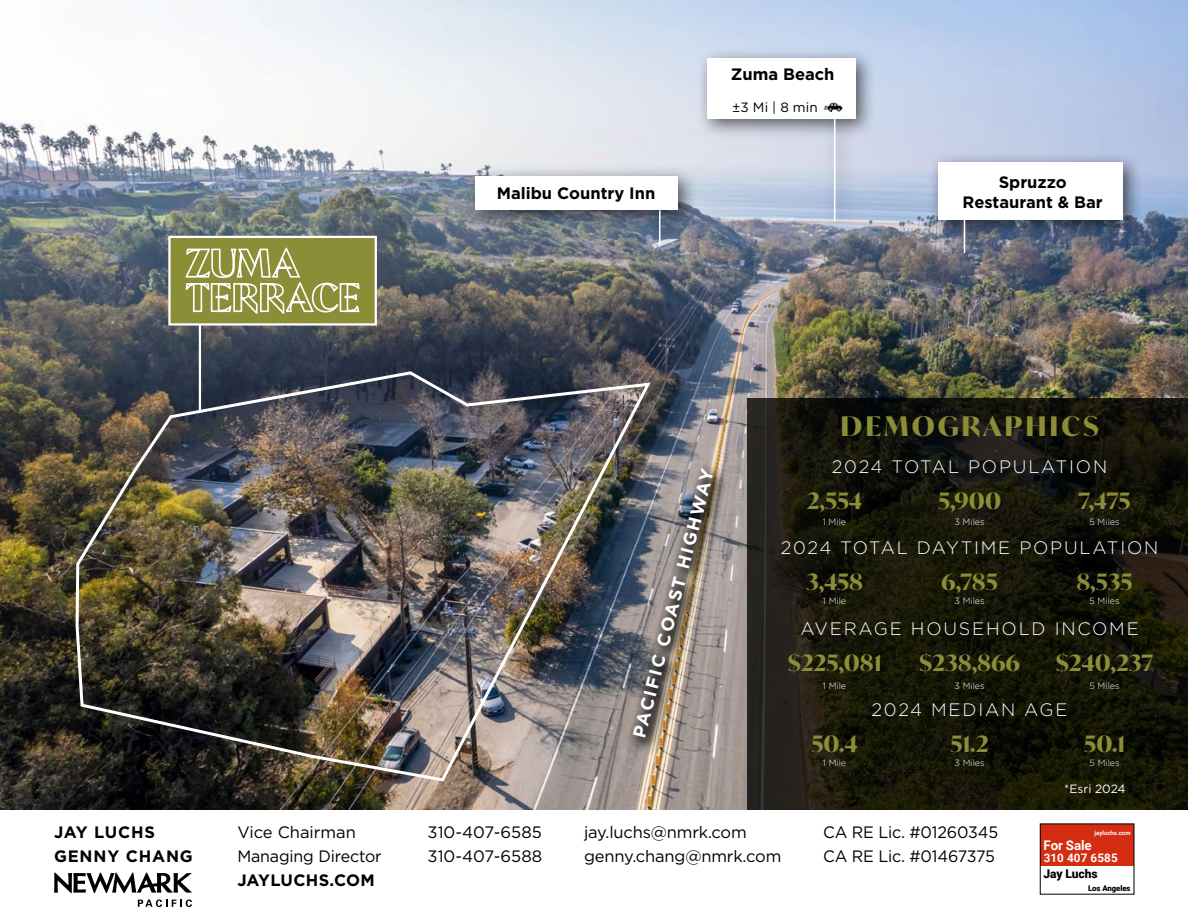
<style>
.page{position:relative;width:1188px;height:918px;background:#fff}
.page>*{position:absolute;margin:0;border:0;box-sizing:border-box;transform-origin:0 0}
.t1{font:100 27px "Ivy Mode VF";letter-spacing:.11em;color:#8b8e36}
.t2{font:100 22.5px "Ivy Mode VF";color:#8b8e36}
.t3{font:300 18px "Gotham";letter-spacing:.1em;color:#fff}
.t4{font:700 18px "Gotham";color:#fff}
.t5{font:16.5px/23.7px "Gotham";letter-spacing:-.01em;color:#000}
.t6{font:700 16.5px/19.8px "Gotham";color:#000;text-align:center}
.t7{font:700 16.5px/23.7px "Gotham";letter-spacing:.05em;color:#000}
.t8{font:700 16.5px "Gotham";letter-spacing:.02em;color:#000}
.t9{font:13.5px "Gotham";color:#000}
.t10{font:700 13.35px "Roboto";letter-spacing:-.01em;color:#fff}
.t11{font:12px "Gotham";color:#fff}
.t12{font:900 12px "Roboto";letter-spacing:-.01em;color:#000}
.t13{font:700 11.7px "Roboto";letter-spacing:.01em;color:#fff}
.t14{font:300 9px "Gotham";color:#fff}
.t15{font:900 7.8px "Roboto";letter-spacing:-.01em;color:#000}
.t16{font:700 6px "Roboto";color:#fff}
</style>
<div class="page">
<div style="left:1040px;top:824px;width:94px;height:41px;background:#d42d11"></div>
<svg style="left:54px;top:873px;width:138px;height:20px"></svg>
<svg style="left:138px;top:900px;width:54px;height:7px"></svg>
<img style="left:0;top:0;width:1188px;height:810px">
<div style="left:697px;top:48px;width:179px;height:191px;background:#000;opacity:.6"></div>
<hr style="left:834px;top:119px;width:1px;height:102px;background:#fff">
<div style="left:707px;top:58px;width:149px;height:61px;background:#fff"></div>
<img style="left:820px;top:102px;width:27px;height:19px">
<div style="left:465px;top:166px;width:233px;height:96px;background:#000;opacity:.6"></div>
<hr style="left:659px;top:210px;width:2px;height:34px;background:#fff">
<div style="left:475px;top:177px;width:203px;height:33px;background:#fff"></div>
<div style="left:928px;top:151px;width:215px;height:120px;background:#000;opacity:.6"></div>
<hr style="left:964px;top:219px;width:1px;height:34px;background:#fff">
<div style="left:939px;top:162px;width:184px;height:57px;background:#fff"></div>
<div style="left:623px;top:459px;width:109px;height:297px;background:#000;opacity:.75"></div>
<hr style="left:199px;top:323px;width:2px;height:88px;background:#fff">
<div style="left:168px;top:236px;width:209px;height:90px;background:#8b8e36;border:2px solid #fff"></div>
<svg style="left:185px;top:247px;width:175px;height:67px"></svg>
<img style="left:74px;top:370px;width:579px;height:414px">
<svg style="left:747px;top:398px;width:441px;height:412px;background:#17170b"></svg>
<p class="t6" style="left:731px;top:64px;width:105px">Zuma Beach</p>
<p class="t9" style="left:732px;top:99px;width:102px">±3 Mi | 8 min .</p>
<p class="t6" style="left:497px;top:183px;width:160px">Malibu Country Inn</p>
<p class="t6" style="left:963px;top:172px;width:142px">Spruzzo<br>Restaurant &amp; Bar</p>
<p class="t4" style="left:626px;top:734px;width:279px;rotate:-75deg">PACIFIC COAST HIGHWAY</p>
<h1 class="t1" style="left:840px;top:407px;width:260px">DEMOGRAPHICS</h1>
<p class="t3" style="left:832px;top:455px;width:277px">2024 TOTAL POPULATION</p>
<h2 class="t2" style="left:807px;top:486px;width:57px">2,554</h2>
<h2 class="t2" style="left:938px;top:486px;width:65px">5,900</h2>
<h2 class="t2" style="left:1079px;top:486px;width:53px">7,475</h2>
<p class="t3" style="left:781px;top:536px;width:379px">2024 TOTAL DAYTIME POPULATION</p>
<h2 class="t2" style="left:806px;top:567px;width:59px">3,458</h2>
<h2 class="t2" style="left:941px;top:567px;width:58px">6,785</h2>
<h2 class="t2" style="left:1076px;top:567px;width:58px">8,535</h2>
<p class="t3" style="left:800px;top:617px;width:340px">AVERAGE HOUSEHOLD INCOME</p>
<h2 class="t2" style="left:788px;top:648px;width:95px">$225,081</h2>
<h2 class="t2" style="left:919px;top:648px;width:102px">$238,866</h2>
<h2 class="t2" style="left:1056px;top:648px;width:99px">$240,237</h2>
<p class="t3" style="left:872px;top:698px;width:198px">2024 MEDIAN AGE</p>
<h2 class="t2" style="left:811px;top:729px;width:48px">50.4</h2>
<h2 class="t2" style="left:951px;top:729px;width:39px">51.2</h2>
<h2 class="t2" style="left:1084px;top:729px;width:42px">50.1</h2>
<p class="t14" style="left:823px;top:516px;width:25px">1 Mile</p>
<p class="t14" style="left:954px;top:516px;width:32px">3 Miles</p>
<p class="t14" style="left:1089px;top:516px;width:32px">5 Miles</p>
<p class="t14" style="left:823px;top:595px;width:25px">1 Mile</p>
<p class="t14" style="left:954px;top:595px;width:32px">3 Miles</p>
<p class="t14" style="left:1090px;top:595px;width:32px">5 Miles</p>
<p class="t14" style="left:823px;top:680px;width:25px">1 Mile</p>
<p class="t14" style="left:954px;top:680px;width:32px">3 Miles</p>
<p class="t14" style="left:1090px;top:680px;width:32px">5 Miles</p>
<p class="t14" style="left:823px;top:757px;width:25px">1 Mile</p>
<p class="t14" style="left:954px;top:757px;width:32px">3 Miles</p>
<p class="t14" style="left:1090px;top:757px;width:32px">5 Miles</p>
<p class="t11" style="left:1064px;top:781px;width:63px">*Esri 2024</p>
<p class="t7" style="left:54px;top:821px;width:140px">JAY LUCHS<br>GENNY CHANG</p>
<p class="t5" style="left:237px;top:820px;width:146px">Vice Chairman<br>Managing Director</p>
<p class="t5" style="left:428px;top:820px;width:116px">310-407-6585<br>310-407-6588</p>
<p class="t5" style="left:584px;top:820px;width:199px">jay.luchs@nmrk.com genny.chang@nmrk.com</p>
<p class="t5" style="left:823px;top:820px;width:177px">CA RE Lic. #01260345<br>CA RE Lic. #01467375</p>
<p class="t16" style="left:1095px;top:829px;width:37px">jayluchs.com</p>
<p class="t10" style="left:1044px;top:836px;width:49px">For Sale</p>
<p class="t12" style="left:1044px;top:865px;width:55px">Jay Luchs</p>
<p class="t15" style="left:1088px;top:882px;width:44px">Los Angeles</p>
<p class="t13" style="left:1044px;top:849px;width:76px">310 407 6585</p>
<p class="t8" style="left:237px;top:869px;width:139px">JAYLUCHS.COM</p>
</div>
